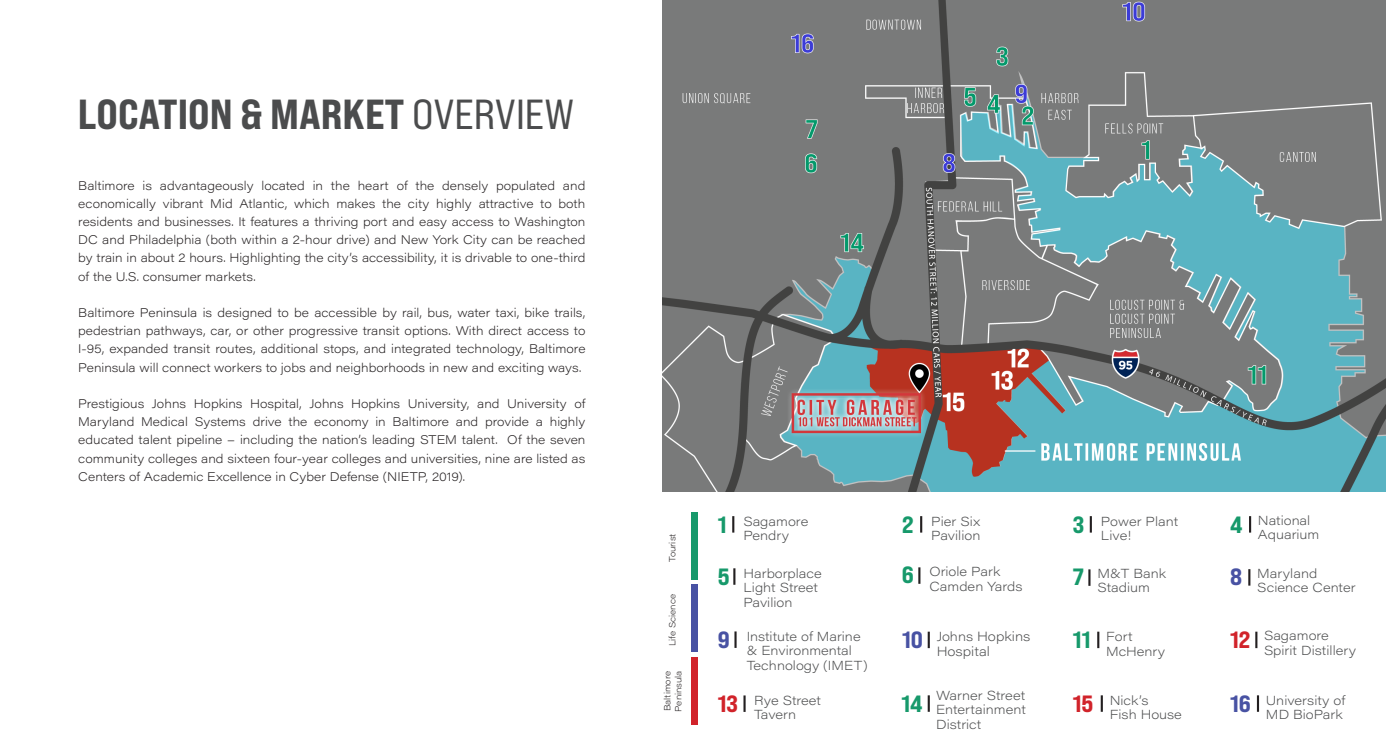
<style>
.page{position:relative;width:1386px;height:756px;background:#fff}
.page>*{position:absolute;margin:0;border:0;box-sizing:border-box;transform-origin:0 0}
.t1{font:42px "Bebas Neue Pro Exp Eb";color:#4b4c4d}
.t2{font:23.45px "Bebas Neue Pro Exp Eb";color:#17996b}
.t3{font:23.45px "Bebas Neue Pro Exp Eb";color:#4852a3}
.t4{font:23.45px "Bebas Neue Pro Exp Eb";color:#d1232a}
.t5{font:200 13.12px/14.7px "Acumin Pro Wide";color:#4b4c4d}
.t6{font:200 12.78px/14.3px "Acumin Pro Wide";color:#4b4c4d;text-align:justify}
.t7{font:200 12.25px/18.2px "Acumin Pro Wide";color:#231f20;text-align:justify}
.t8{font:200 8.75px/11.2px "Acumin Pro Wide";color:#231f20}
.s1{font-family:"Bebas Neue Pro Exp Rg"}
.s2{font-size:12.78px}
</style>
<div class="page">
<svg style="left:732px;top:516px;width:2px;height:17px"></svg>
<hr style="left:1088px;top:569px;width:3px;height:17px;background:#231f20">
<svg style="left:928px;top:632px;width:2px;height:16px"></svg>
<svg style="left:928px;top:695px;width:2px;height:17px"></svg>
<svg style="left:733px;top:568px;width:2px;height:17px"></svg>
<svg style="left:920px;top:516px;width:2px;height:17px"></svg>
<svg style="left:1097px;top:632px;width:2px;height:16px"></svg>
<svg style="left:1101px;top:695px;width:2px;height:17px"></svg>
<svg style="left:1255px;top:632px;width:2px;height:16px"></svg>
<svg style="left:1248px;top:569px;width:2px;height:17px"></svg>
<svg style="left:918px;top:567px;width:2px;height:17px"></svg>
<hr style="left:734px;top:631px;width:3px;height:17px;background:#231f20">
<svg style="left:1090px;top:516px;width:2px;height:17px"></svg>
<svg style="left:1249px;top:516px;width:2px;height:17px"></svg>
<hr style="left:743px;top:695px;width:3px;height:17px;background:#231f20">
<div style="left:691px;top:513px;width:6px;height:67px;background:#17996b"></div>
<div style="left:691px;top:585px;width:6px;height:67px;background:#4852a3"></div>
<div style="left:691px;top:658px;width:6px;height:67px;background:#d1232a"></div>
<img style="left:662px;top:0;width:724px;height:491px">
<svg style="left:1257px;top:695px;width:2px;height:17px"></svg>
<p class="t1" style="left:78px;top:88px;width:498px">LOCATION &amp; MARKET <span class="s1">OVERVIEW</span></p>
<p class="t7" style="left:78px;top:176px;width:509px">Baltimore is advantageously located in the heart of the densely populated and economically vibrant Mid Atlantic, which makes the city highly attractive to both residents and businesses. It features a thriving port and easy access to Washington DC and Philadelphia (both within a 2-hour drive) and New York City can be reached by train in about 2 hours. Highlighting the city’s accessibility, it is drivable to one-third of the U.S. consumer markets.</p>
<p class="t7" style="left:78px;top:303px;width:509px">Baltimore Peninsula is designed to be accessible by rail, bus, water taxi, bike trails, pedestrian pathways, car, or other progressive transit options. With direct access to I-95, expanded transit routes, additional stops, and integrated technology, Baltimore Peninsula will connect workers to jobs and neighborhoods in new and exciting ways.</p>
<p class="t7" style="left:78px;top:394px;width:509px">Prestigious Johns Hopkins Hospital, Johns Hopkins University, and University of Maryland Medical Systems drive the economy in Baltimore and provide a highly educated talent pipeline – including the nation’s leading STEM talent. Of the seven community colleges and sixteen four-year colleges and universities, nine are listed as Centers of Academic Excellence in Cyber Defense (NIETP, 2019).</p>
<p class="t8" style="left:667px;top:562px;width:30px;rotate:-90deg">Tourist</p>
<p class="t8" style="left:667px;top:646px;width:54px;rotate:-90deg">Life Science</p>
<p class="t8" style="left:661px;top:712px;width:43px;rotate:-90deg">Baltimore<br>Peninsula</p>
<p class="t2" style="left:718px;top:510px;width:10px">1</p>
<p class="t6" style="left:743px;top:513px;width:66px">Sagamore</p>
<p class="t6" style="left:743px;top:528px;width:47px">Pendry</p>
<p class="t2" style="left:902px;top:510px;width:13px">2</p>
<p class="t6" style="left:931px;top:513px;width:50px">Pier Six</p>
<p class="t6" style="left:931px;top:528px;width:51px">Pavilion</p>
<p class="t2" style="left:1073px;top:510px;width:13px">3</p>
<p class="t6" style="left:1258px;top:512px;width:54px">National</p>
<p class="t6" style="left:1258px;top:527px;width:63px">Aquarium</p>
<p class="t6" style="left:1101px;top:513px;width:79px">Power Plant</p>
<p class="t6" style="left:1101px;top:528px;width:32px">Live!</p>
<p class="t2" style="left:1230px;top:510px;width:14px">4</p>
<p class="t2" style="left:718px;top:562px;width:13px">5</p>
<p class="t6" style="left:743px;top:566px;width:80px">Harborplace</p>
<p class="t6" style="left:743px;top:580px;width:76px">Light Street</p>
<p class="t6" style="left:743px;top:594px;width:51px">Pavilion</p>
<p class="t2" style="left:902px;top:560px;width:14px">6</p>
<p class="t6" style="left:930px;top:564px;width:73px">Oriole Park</p>
<p class="t6" style="left:930px;top:578px;width:95px">Camden Yards</p>
<p class="t2" style="left:1073px;top:562px;width:13px">7</p>
<p class="t6" style="left:1097px;top:565px;width:71px">M&amp;T Bank</p>
<p class="t6" style="left:1097px;top:580px;width:54px">Stadium</p>
<p class="t3" style="left:1230px;top:562px;width:14px">8</p>
<p class="t6" style="left:1257px;top:565px;width:62px">Maryland</p>
<p class="t6" style="left:1257px;top:580px;width:100px">Science Center</p>
<p class="t3" style="left:718px;top:625px;width:14px">9</p>
<p class="t6" style="left:747px;top:629px;width:115px">Institute of Marine</p>
<p class="t6" style="left:747px;top:643px;width:107px">&amp; Environmental</p>
<p class="t6" style="left:747px;top:657px;width:123px">Technology (IMET)</p>
<p class="t3" style="left:902px;top:625px;width:22px">10</p>
<p class="t5" style="left:937px;top:629px;width:95px"><span class="s2">Johns</span> Hopkins<br>Hospital</p>
<p class="t2" style="left:1073px;top:625px;width:19px">11</p>
<p class="t6" style="left:1106px;top:629px;width:28px">Fort</p>
<p class="t6" style="left:1106px;top:643px;width:61px">McHenry</p>
<p class="t4" style="left:1230px;top:625px;width:22px">12</p>
<p class="t6" style="left:1264px;top:628px;width:66px">Sagamore</p>
<p class="t6" style="left:1264px;top:642px;width:94px">Spirit Distillery</p>
<p class="t4" style="left:718px;top:689px;width:22px">13</p>
<p class="t6" style="left:754px;top:693px;width:68px">Rye Street</p>
<p class="t6" style="left:754px;top:707px;width:44px">Tavern</p>
<p class="t6" style="left:936px;top:688px;width:91px">Warner Street Entertainment District</p>
<p class="t6" style="left:1110px;top:693px;width:40px">Nick’s</p>
<p class="t6" style="left:1110px;top:707px;width:74px">Fish House</p>
<p class="t2" style="left:901px;top:689px;width:23px">14</p>
<p class="t3" style="left:1230px;top:689px;width:22px">16</p>
<p class="t4" style="left:1073px;top:689px;width:22px">15</p>
<p class="t6" style="left:1266px;top:693px;width:81px">University of</p>
<p class="t6" style="left:1266px;top:707px;width:79px">MD BioPark</p>
</div>
